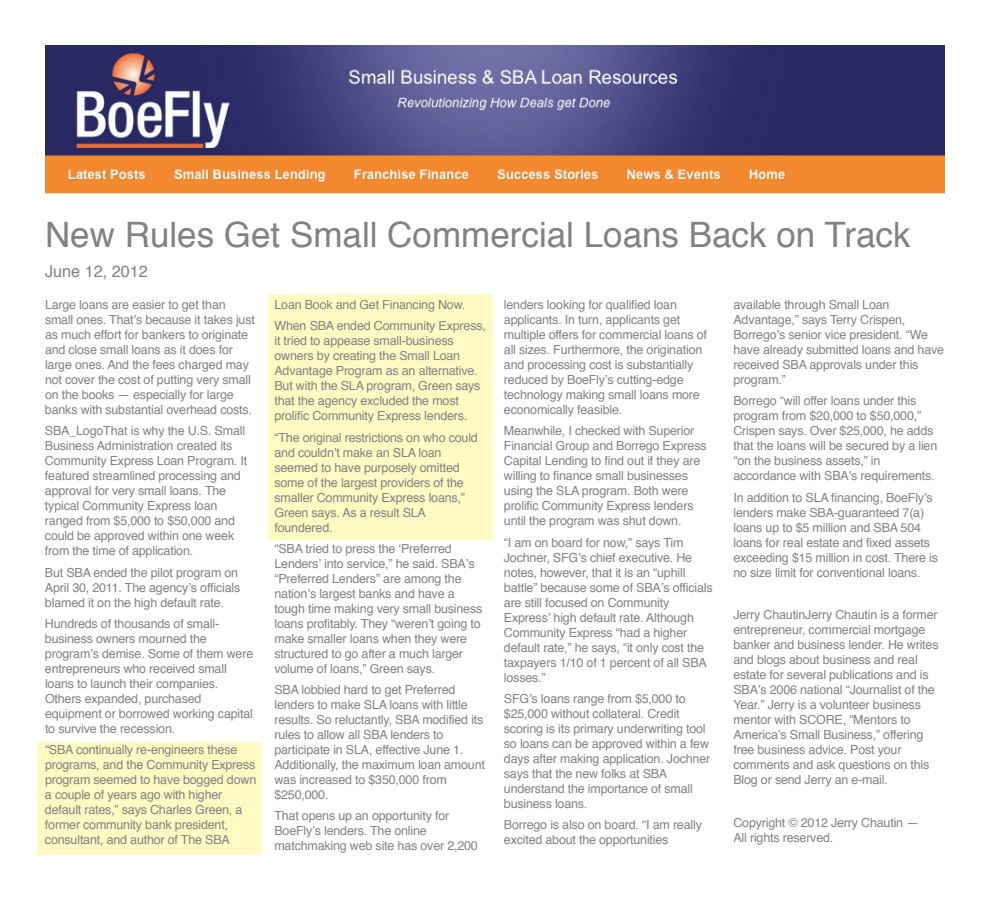
<style>
.page{position:relative;width:990px;height:900px;background:#fff}
.page>*{position:absolute;margin:0;border:0;box-sizing:border-box;transform-origin:0 0}
.t1{font:35px "Helvetica";color:#808285}
.t2{font:16.25px "Helvetica";color:#808285}
.t3{font:12.5px/15px "Helvetica";letter-spacing:-.015em;color:#808285}
</style>
<div class="page">
<div style="left:269px;top:295px;width:224px;height:245px;background:#fffac1"></div>
<div style="left:38px;top:742px;width:224px;height:113px;background:#fffac1"></div>
<img style="left:45px;top:45px;width:900px;height:149px">
<h1 class="t1" style="left:45px;top:220px;width:867px">New Rules Get Small Commercial Loans Back on Track</h1>
<h2 class="t2" style="left:45px;top:264px;width:105px">June 12, 2012</h2>
<p class="t3" style="left:45px;top:298px;width:211px">Large loans are easier to get than small ones. That’s because it takes just as much effort for bankers to originate and close small loans as it does for large ones. And the fees charged may not cover the cost of putting very small on the books — especially for large banks with substantial overhead costs.</p>
<p class="t3" style="left:45px;top:424px;width:204px">SBA_LogoThat is why the U.S. Small Business Administration created its Community Express Loan Program. It featured streamlined processing and approval for very small loans. The typical Community Express loan ranged from $5,000 to $50,000 and could be approved within one week from the time of application.</p>
<p class="t3" style="left:45px;top:566px;width:197px">But SBA ended the pilot program on<br>April 30, 2011. The agency’s officials blamed it on the high default rate.</p>
<p class="t3" style="left:45px;top:617px;width:210px">Hundreds of thousands of small&shy;business owners mourned the program’s demise. Some of them were entrepreneurs who received small loans to launch their companies.<br>Others expanded, purchased equipment or borrowed working capital to survive the recession.</p>
<p class="t3" style="left:45px;top:743px;width:213px">“SBA continually re-engineers these programs, and the Community Express program seemed to have bogged down a couple of years ago with higher default rates,” says Charles Green, a former community bank president, consultant, and author of The SBA</p>
<p class="t3" style="left:274px;top:295px;width:213px;line-height:21.2px">Loan Book and Get Financing Now.<br>When SBA ended Community Express,</p>
<p class="t3" style="left:274px;top:334px;width:208px">it tried to appease small-business owners by creating the Small Loan Advantage Program as an alternative.<br>But with the SLA program, Green says that the agency excluded the most prolific Community Express lenders.</p>
<p class="t3" style="left:274px;top:431px;width:205px">“The original restrictions on who could and couldn’t make an SLA loan seemed to have purposely omitted some of the largest providers of the smaller Community Express loans,”<br>Green says. As a result SLA foundered.</p>
<p class="t3" style="left:274px;top:542px;width:209px">“SBA tried to press the ‘Preferred Lenders’ into service,” he said. SBA’s “Preferred Lenders” are among the nation’s largest banks and have a tough time making very small business loans profitably. They “weren’t going to make smaller loans when they were structured to go after a much larger volume of loans,” Green says.</p>
<p class="t3" style="left:274px;top:683px;width:212px">SBA lobbied hard to get Preferred lenders to make SLA loans with little results. So reluctantly, SBA modified its rules to allow all SBA lenders to participate in SLA, effective June 1.<br>Additionally, the maximum loan amount was increased to $350,000 from $250,000.</p>
<p class="t3" style="left:274px;top:810px;width:205px">That opens up an opportunity for<br>BoeFly’s lenders. The online matchmaking web site has over 2,200</p>
<p class="t3" style="left:733px;top:298px;width:212px">available through Small Loan<br>Advantage,” says Terry Crispen,<br>Borrego’s senior vice president. “We have already submitted loans and have received SBA approvals under this program.”</p>
<p class="t3" style="left:733px;top:394px;width:205px">Borrego “will offer loans under this program from $20,000 to $50,000,” Crispen says. Over $25,000, he adds that the loans will be secured by a lien “on the business assets,” in accordance with SBA’s requirements.</p>
<p class="t3" style="left:733px;top:491px;width:206px">In addition to SLA financing, BoeFly’s lenders make SBA-guaranteed 7(a) loans up to $5 million and SBA 504 loans for real estate and fixed assets exceeding $15 million in cost. There is no size limit for conventional loans.</p>
<p class="t3" style="left:733px;top:608px;width:207px">Jerry ChautinJerry Chautin is a former entrepreneur, commercial mortgage banker and business lender. He writes and blogs about business and real estate for several publications and is SBA’s 2006 national “Journalist of the Year.” Jerry is a volunteer business mentor with SCORE, “Mentors to America’s Small Business,” offering free business advice. Post your comments and ask questions on this Blog or send Jerry an e-mail.</p>
<p class="t3" style="left:733px;top:816px;width:187px">Copyright © 2012 Jerry Chautin —<br>All rights reserved.</p>
<p class="t3" style="left:504px;top:298px;width:205px">lenders looking for qualified loan applicants. In turn, applicants get multiple offers for commercial loans of all sizes. Furthermore, the origination and processing cost is substantially reduced by BoeFly’s cutting-edge technology making small loans more economically feasible.</p>
<p class="t3" style="left:504px;top:424px;width:204px">Meanwhile, I checked with Superior Financial Group and Borrego Express Capital Lending to find out if they are willing to finance small businesses using the SLA program. Both were prolific Community Express lenders until the program was shut down.</p>
<p class="t3" style="left:504px;top:536px;width:210px">“I am on board for now,” says Tim<br>Jochner, SFG’s chief executive. He notes, however, that it is an “uphill battle” because some of SBA’s officials are still focused on Community<br>Express’ high default rate. Although<br>Community Express “had a higher default rate,” he says, “it only cost the taxpayers 1/10 of 1 percent of all SBA losses.”</p>
<p class="t3" style="left:504px;top:692px;width:208px">SFG’s loans range from $5,000 to $25,000 without collateral. Credit scoring is its primary underwriting tool so loans can be approved within a few days after making application. Jochner says that the new folks at SBA understand the importance of small business loans.</p>
<p class="t3" style="left:504px;top:818px;width:200px">Borrego is also on board. “I am really excited about the opportunities</p>
</div>
